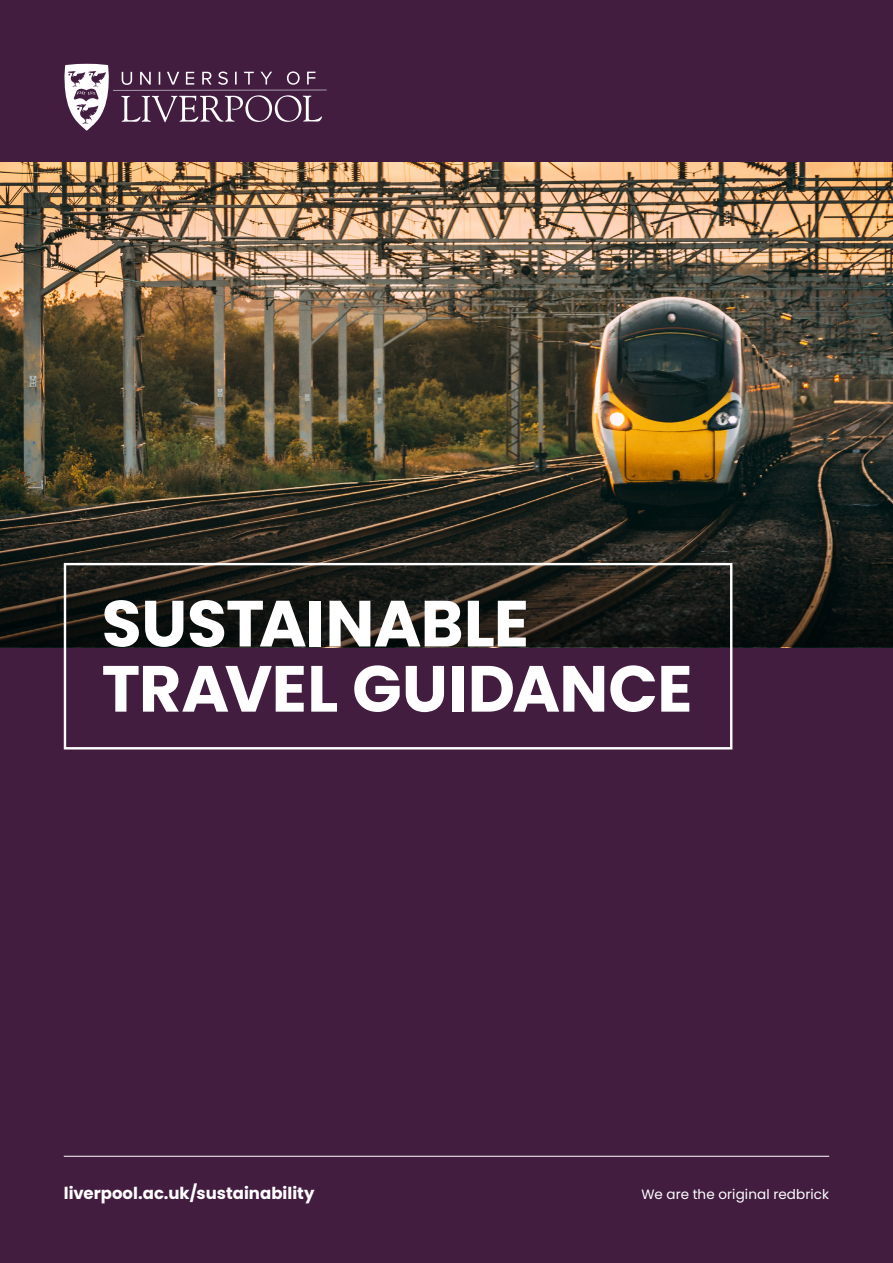
<style>
.page{position:relative;width:893px;height:1263px;background:#421d40}
.page>*{position:absolute;margin:0;border:0;box-sizing:border-box;transform-origin:0 0}
.t1{font:700 65.1px/65.1px "Poppins";letter-spacing:-.01em;color:#fff}
.t2{font:700 16.5px "Poppins";color:#fff}
.t3{font:13.5px "Poppins";letter-spacing:.01em;color:#fff}
</style>
<div class="page">
<img style="left:0;top:162px;width:893px;height:319px">
<svg style="left:0;top:481px;width:893px;height:166px;background:#20211b"></svg>
<div style="left:64px;top:563px;width:668px;height:186px;border:2px solid #fff"></div>
<svg style="left:65px;top:64px;width:44px;height:67px"></svg>
<hr style="left:113px;top:90px;width:214px;height:1px;background:#fff">
<svg style="left:159px;top:72px;width:1px;height:13px"></svg>
<svg style="left:186px;top:72px;width:8px;height:13px"></svg>
<svg style="left:167px;top:72px;width:12px;height:13px"></svg>
<svg style="left:140px;top:72px;width:11px;height:13px"></svg>
<svg style="left:122px;top:72px;width:10px;height:13px"></svg>
<svg style="left:307px;top:72px;width:8px;height:12px"></svg>
<svg style="left:260px;top:72px;width:12px;height:13px"></svg>
<svg style="left:244px;top:72px;width:10px;height:13px"></svg>
<svg style="left:202px;top:72px;width:10px;height:13px"></svg>
<svg style="left:287px;top:71px;width:13px;height:14px"></svg>
<svg style="left:235px;top:72px;width:2px;height:13px"></svg>
<svg style="left:218px;top:72px;width:10px;height:13px"></svg>
<svg style="left:121px;top:95px;width:201px;height:27px"></svg>
<hr style="left:64px;top:1156px;width:765px;height:1px;background:#fff">
<p class="t1" style="left:102px;top:591px;width:592px">SUSTAINABLE<br>TRAVEL GUIDANCE</p>
<p class="t2" style="left:64px;top:1183px;width:252px">liverpool.ac.uk/sustainability</p>
<p class="t3" style="left:641px;top:1186px;width:189px">We are the original redbrick</p>
</div>
